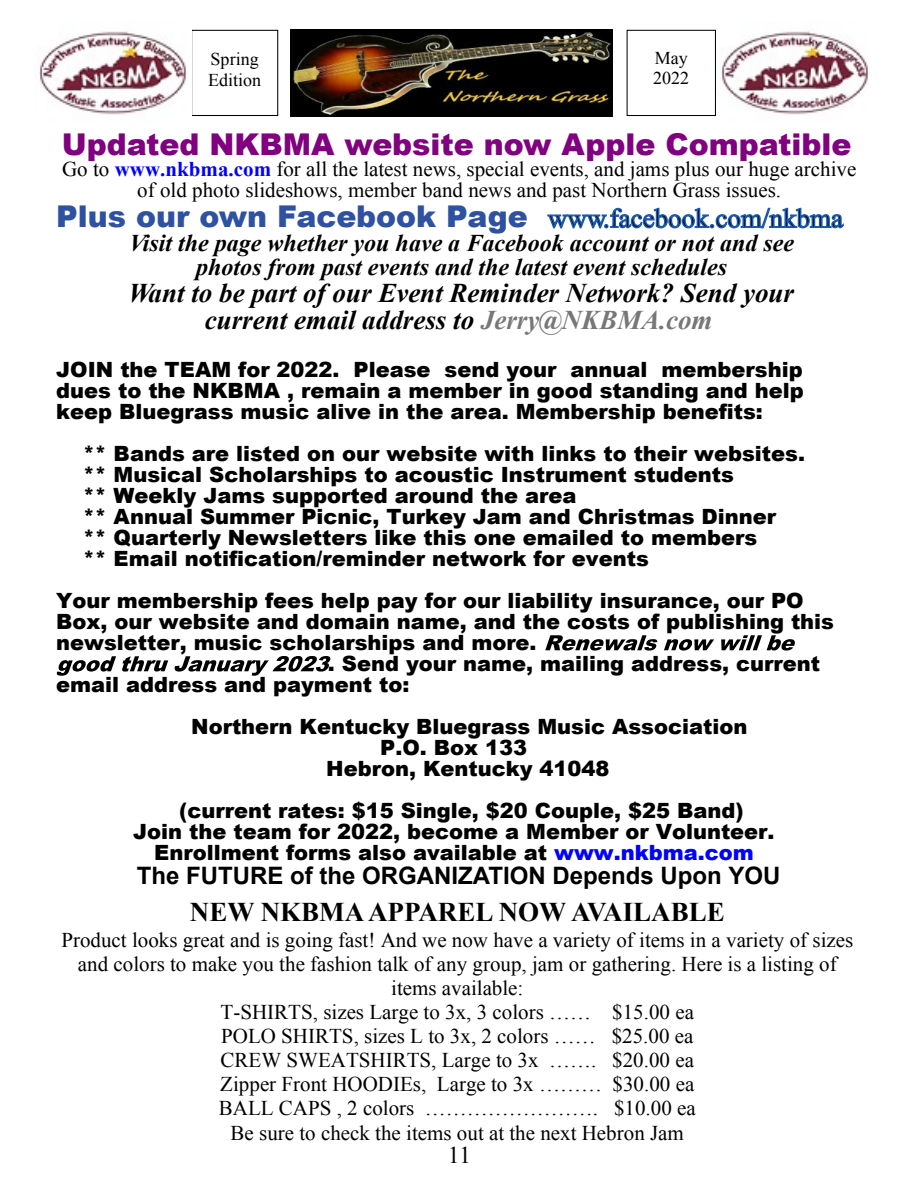
<style>
.page{position:relative;width:918px;height:1188px;background:#fff}
.page>*{position:absolute;margin:0;border:0;box-sizing:border-box;transform-origin:0 0}
.t1{font:900 30px "Arial";color:#2e51a2}
.t2{font:900 30px "Arial";color:#800080}
.t3{font:italic 700 27px/27px "Times New Roman";color:#000;text-align:center}
.t4{font:700 27px "Times New Roman";color:#000}
.t5{font:italic 700 24px/24px "Times New Roman";color:#000;text-align:center}
.t6{font:700 24px "Arial";color:#000}
.t7{font:24px "Times New Roman";color:#000}
.t8{font:900 21px/21px "Arial";color:#000;text-align:justify}
.t9{font:21px/24.2px "Times New Roman";color:#000;text-align:center}
.t10{font:18px/20.7px "Times New Roman";color:#000}
.s1{font-weight:700;color:#00f}
.s2{font-family:"Times New Roman";font-weight:400;font-size:27px;color:#000}
.s3{color:#777}
.s4{color:#00f}
</style>
<div class="page">
<div style="left:191px;top:30px;width:87px;height:86px;background:#fff;border:1px solid #000"></div>
<div style="left:627px;top:30px;width:89px;height:86px;background:#fff;border:1px solid #000"></div>
<img style="left:291px;top:30px;width:322px;height:86px">
<img style="left:39px;top:31px;width:148px;height:84px">
<img style="left:721px;top:31px;width:148px;height:84px">
<svg style="left:545px;top:635px;width:112px;height:16px"></svg>
<svg style="left:664px;top:639px;width:50px;height:12px"></svg>
<svg style="left:721px;top:635px;width:74px;height:16px"></svg>
<svg style="left:57px;top:656px;width:59px;height:20px"></svg>
<svg style="left:122px;top:656px;width:46px;height:16px"></svg>
<svg style="left:175px;top:656px;width:156px;height:20px"></svg>
<p class="t10" style="left:208px;top:51px;width:55px">Spring<br>Edition</p>
<p class="t10" style="left:653px;top:49px;width:38px">May<br>2022</p>
<h1 class="t2" style="left:62px;top:134px;width:791px">Updated NKBMA website now Apple Compatible</h1>
<p class="t9" style="left:62px;top:161px;width:796px;line-height:21px">Go to <span class="s1">www.nkbma.com</span> for all the latest news, special events, and jams plus our huge archive of old photo slideshows, member band news and past Northern Grass issues.</p>
<h1 class="t1" style="left:56px;top:206px;width:788px">Plus our own Facebook Page <span class="s2">www.facebook.com/nkbma</span></h1>
<p class="t5" style="left:130px;top:234px;width:666px">Visit the page whether you have a Facebook account or not and see photos from past events and the latest event schedules</p>
<p class="t3" style="left:129px;top:283px;width:667px">Want to be part of our Event Reminder Network? Send your current email address to <span class="s3">Jerry@NKBMA.com</span></p>
<p class="t8" style="left:56px;top:362px;width:749px">JOIN the TEAM for 2022. Please send your annual membership dues to the NKBMA , remain a member in good standing and help keep Bluegrass music alive in the area. Membership benefits:</p>
<p class="t8" style="left:83px;top:446px;width:723px;text-align:left">** Bands are listed on our website with links to their websites. ** Musical Scholarships to acoustic Instrument students<br>** Weekly Jams supported around the area<br>** Annual Summer Picnic, Turkey Jam and Christmas Dinner<br>** Quarterly Newsletters like this one emailed to members<br>** Email notification/reminder network for events</p>
<p class="t8" style="left:56px;top:593px;width:749px">Your membership fees help pay for our liability insurance, our PO</p>
<p class="t8" style="left:56px;top:614px;width:779px">Box, our website and domain name, and the costs of publishing this</p>
<p class="t8" style="left:56px;top:635px;width:482px">newsletter, music scholarships and more.</p>
<p class="t8" style="left:328px;top:656px;width:494px">. Send your name, mailing address, current</p>
<p class="t8" style="left:56px;top:677px;width:355px">email address and payment to:</p>
<p class="t8" style="left:191px;top:719px;width:558px">Northern Kentucky Bluegrass Music Association</p>
<p class="t8" style="left:380px;top:740px;width:149px">P.O. Box 133</p>
<p class="t8" style="left:326px;top:761px;width:285px">Hebron, Kentucky 41048</p>
<p class="t8" style="left:179px;top:803px;width:566px">(current rates: $15 Single, $20 Couple, $25 Band)</p>
<p class="t8" style="left:133px;top:824px;width:643px">Join the team for 2022, become a Member or Volunteer.</p>
<p class="t8" style="left:154px;top:845px;width:601px">Enrollment forms also available at <span class="s4">www.nkbma.com</span></p>
<p class="t6" style="left:137px;top:867px;width:645px">The FUTURE of the ORGANIZATION Depends Upon YOU</p>
<p class="t4" style="left:190px;top:903px;width:536px">NEW NKBMA APPAREL NOW AVAILABLE</p>
<p class="t9" style="left:61px;top:929px;width:793px">Product looks great and is going fast! And we now have a variety of items in a variety of sizes and colors to make you the fashion talk of any group, jam or gathering. Here is a listing of items available:<br>T-SHIRTS, sizes Large to 3x, 3 colors …… $15.00 ea<br>POLO SHIRTS, sizes L to 3x, 2 colors …… $25.00 ea<br>CREW SWEATSHIRTS, Large to 3x ……. $20.00 ea<br>Zipper Front HOODIEs, Large to 3x ……… $30.00 ea<br>BALL CAPS , 2 colors ……………………. $10.00 ea<br>Be sure to check the items out at the next Hebron Jam</p>
<p class="t7" style="left:448px;top:1146px;width:25px">11</p>
</div>
